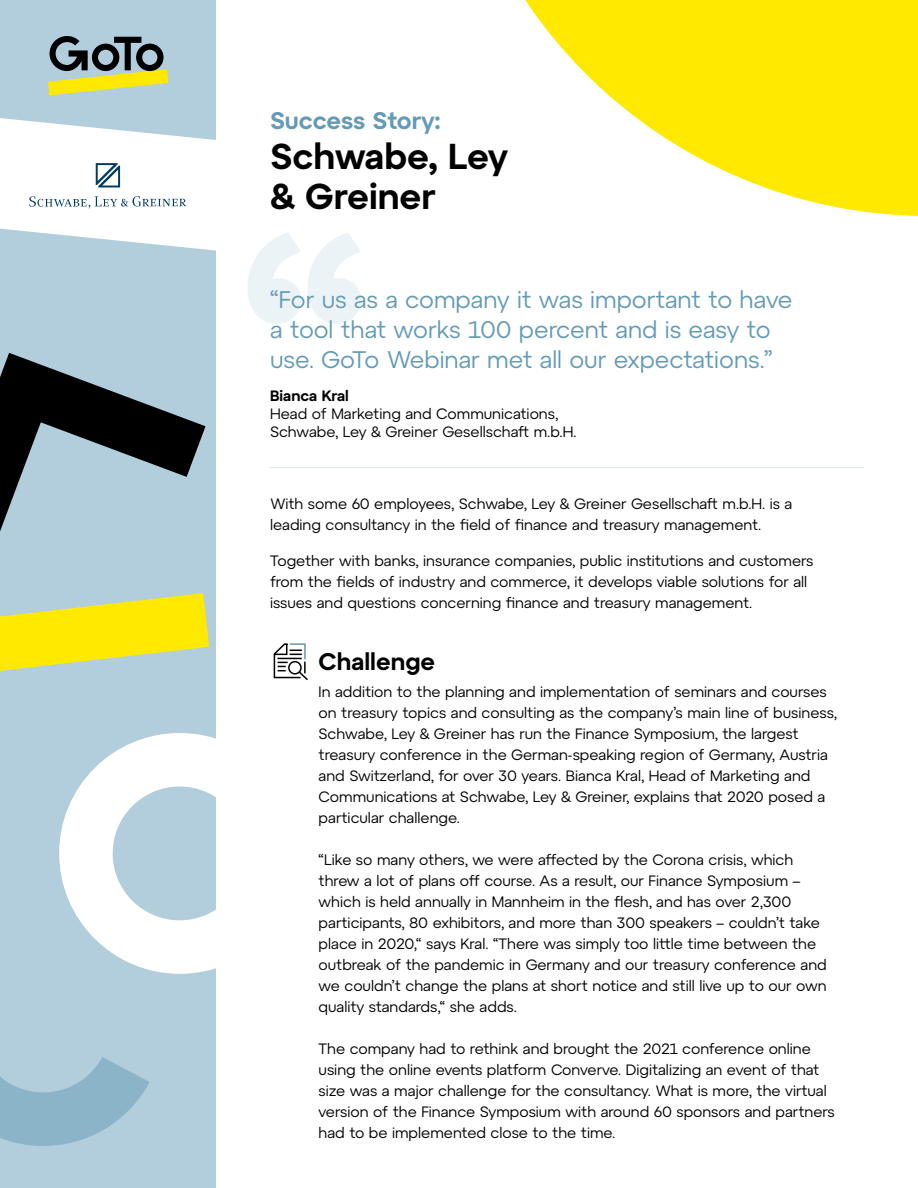
<style>
.page{position:relative;width:918px;height:1188px;background:#fff}
.page>*{position:absolute;margin:0;border:0;box-sizing:border-box;transform-origin:0 0}
.t1{font:600 36px/40.2px "Atyp BL Text";color:#000}
.t2{font:24px/30px "Atyp BL Text";color:#639bb6}
.t3{font:600 24px "Atyp BL Text";color:#639bb6}
.t4{font:600 24px "Atyp BL Text";color:#000}
.t5{font:15px/21px "Atyp BL Text";color:#000}
.t6{font:600 15px "Atyp BL Text";color:#000}
</style>
<div class="page">
<div style="left:0;top:0;width:216px;height:1188px;background:#b2cddb"></div>
<svg style="left:0;top:118px;width:216px;height:133px;fill:#fff"></svg>
<svg style="left:525px;top:0;width:393px;height:216px;fill:#ffe900"></svg>
<svg style="left:48px;top:36px;width:120px;height:59px"></svg>
<svg style="left:0;top:353px;width:206px;height:179px"></svg>
<svg style="left:0;top:593px;width:209px;height:78px"></svg>
<svg style="left:59px;top:733px;width:157px;height:241px;fill:#fff"></svg>
<svg style="left:0;top:969px;width:150px;height:177px"></svg>
<svg style="left:248px;top:233px;width:113px;height:91px"></svg>
<hr style="left:270px;top:467px;width:594px;height:1px;background:#d9e6ec">
<svg style="left:29px;top:196px;width:157px;height:13px;background:#d5dee5"></svg>
<svg style="left:96px;top:163px;width:24px;height:24px"></svg>
<svg style="left:273px;top:643px;width:35px;height:38px"></svg>
<h2 class="t3" style="left:270px;top:106px;width:172px">Success Story:</h2>
<h1 class="t1" style="left:270px;top:135px;width:239px">Schwabe, Ley &amp; Greiner</h1>
<h2 class="t2" style="left:270px;top:284px;width:524px">“For us as a company it was important to have a tool that works 100 percent and is easy to use. GoTo Webinar met all our expectations.”</h2>
<p class="t6" style="left:270px;top:387px;width:80px">Bianca Kral</p>
<p class="t5" style="left:270px;top:405px;width:308px;line-height:18px">Head of Marketing and Communications,<br>Schwabe, Ley &amp; Greiner Gesellschaft m.b.H.</p>
<p class="t5" style="left:270px;top:493px;width:524px">With some 60 employees, Schwabe, Ley &amp; Greiner Gesellschaft m.b.H. is a leading consultancy in the field of finance and treasury management.</p>
<p class="t5" style="left:270px;top:550px;width:545px">Together with banks, insurance companies, public institutions and customers from the fields of industry and commerce, it develops viable solutions for all issues and questions concerning finance and treasury management.</p>
<h2 class="t4" style="left:319px;top:647px;width:118px">Challenge</h2>
<p class="t5" style="left:319px;top:681px;width:520px">In addition to the planning and implementation of seminars and courses on treasury topics and consulting as the company’s main line of business, Schwabe, Ley &amp; Greiner has run the Finance Symposium, the largest treasury conference in the German-speaking region of Germany, Austria and Switzerland, for over 30 years. Bianca Kral, Head of Marketing and Communications at Schwabe, Ley &amp; Greiner, explains that 2020 posed a particular challenge.</p>
<p class="t5" style="left:319px;top:849px;width:510px">“Like so many others, we were affected by the Corona crisis, which threw a lot of plans off course. As a result, our Finance Symposium – which is held annually in Mannheim in the flesh, and has over 2,300 participants, 80 exhibitors, and more than 300 speakers – couldn’t take place in 2020,“ says Kral. “There was simply too little time between the outbreak of the pandemic in Germany and our treasury conference and we couldn’t change the plans at short notice and still live up to our own quality standards,“ she adds.</p>
<p class="t5" style="left:319px;top:1038px;width:518px">The company had to rethink and brought the 2021 conference online using the online events platform Converve. Digitalizing an event of that size was a major challenge for the consultancy. What is more, the virtual version of the Finance Symposium with around 60 sponsors and partners had to be implemented close to the time.</p>
</div>
